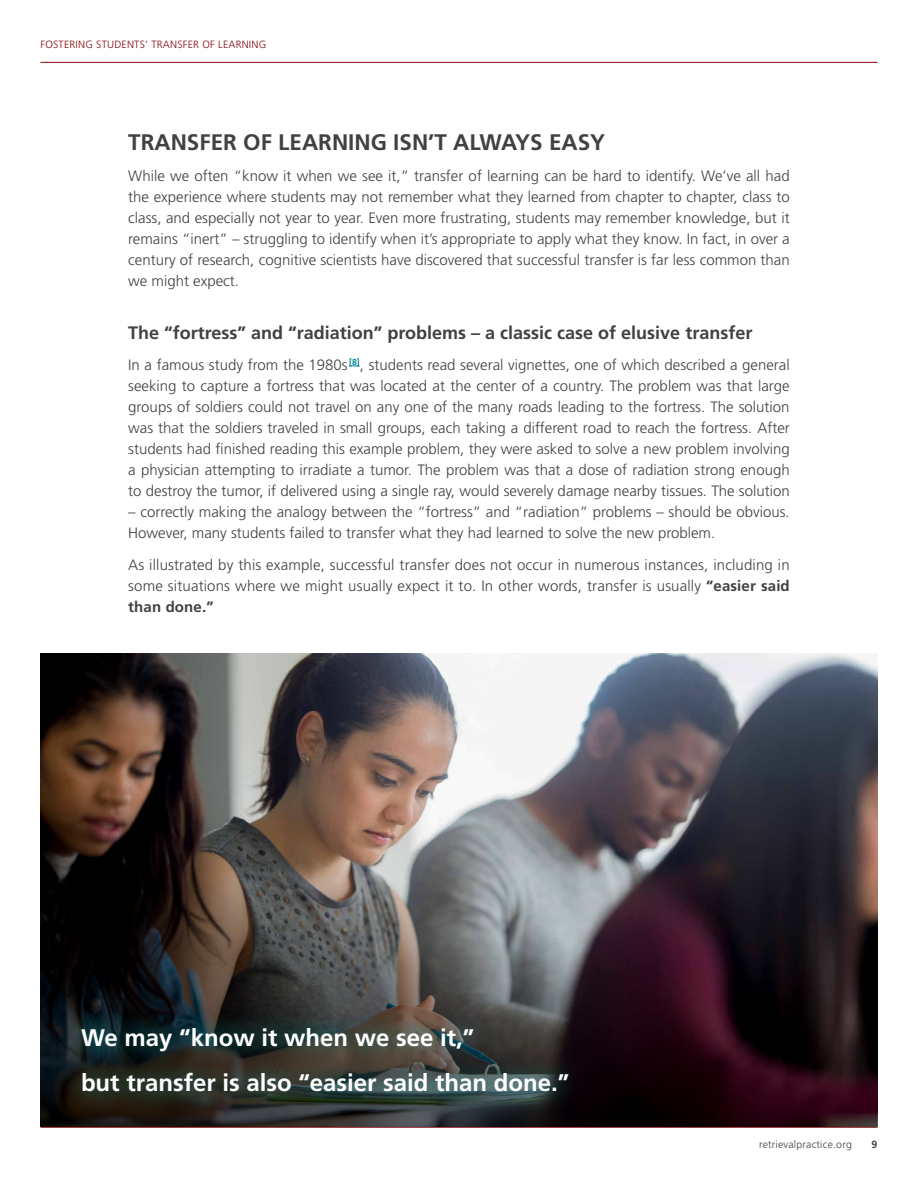
<style>
.page{position:relative;width:918px;height:1188px;background:#fff}
.page>*{position:absolute;margin:0;border:0;box-sizing:border-box;transform-origin:0 0}
.t1{font:700 24px/45px "Frutiger";color:#fff}
.t2{font:700 22.5px "Frutiger";color:#414042}
.t3{font:700 18px "Frutiger";color:#414042}
.t4{font:300 15px/21px "Frutiger";color:#414042;text-align:justify}
.t5{font:300 10.5px "Frutiger";letter-spacing:.02em;color:#86090f}
.t6{font:300 10.5px "Frutiger";letter-spacing:.02em;color:#414042}
.t7{font:700 10.5px "Frutiger";color:#414042}
.s1{font-weight:700}
</style>
<div class="page">
<hr style="left:40px;top:1127px;width:838px;height:1px;background:#86090f">
<hr style="left:40px;top:62px;width:838px;height:1px;background:#86090f">
<img style="left:40px;top:653px;width:838px;height:474px">
<div style="left:60px;top:1007px;width:529px;height:107px;background:#21bfc0;opacity:.8"></div>
<p class="t5" style="left:40px;top:39px;width:227px">FOSTERING STUDENTS’ TRANSFER OF LEARNING</p>
<h2 class="t2" style="left:128px;top:129px;width:479px">TRANSFER OF LEARNING ISN’T ALWAYS EASY</h2>
<p class="t4" style="left:128px;top:166px;width:663px">While we often “know it when we see it,” transfer of learning can be hard to identify. We’ve all had the experience where students may not remember what they learned from chapter to chapter, class to class, and especially not year to year. Even more frustrating, students may remember knowledge, but it remains “inert” – struggling to identify when it’s appropriate to apply what they know. In fact, in over a century of research, cognitive scientists have discovered that successful transfer is far less common than we might expect.</p>
<p class="t3" style="left:128px;top:322px;width:626px">The “fortress” and “radiation” problems – a classic case of elusive transfer</p>
<p class="t4" style="left:128px;top:355px;width:663px">In a famous study from the 1980s <sup>[8]</sup>, students read several vignettes, one of which described a general seeking to capture a fortress that was located at the center of a country. The problem was that large groups of soldiers could not travel on any one of the many roads leading to the fortress. The solution was that the soldiers traveled in small groups, each taking a different road to reach the fortress. After students had finished reading this example problem, they were asked to solve a new problem involving a physician attempting to irradiate a tumor. The problem was that a dose of radiation strong enough to destroy the tumor, if delivered using a single ray, would severely damage nearby tissues. The solution</p>
<p class="t4" style="left:128px;top:502px;width:663px">– correctly making the analogy between the “fortress” and “radiation” problems – should be obvious.<br>However, many students failed to transfer what they had learned to solve the new problem.</p>
<p class="t4" style="left:128px;top:554px;width:663px">As illustrated by this example, successful transfer does not occur in numerous instances, including in some situations where we might usually expect it to. In other words, transfer is usually <span class="s1">“easier said than done.”</span></p>
<h1 class="t1" style="left:81px;top:1016px;width:490px">We may “know it when we see it,”<br>but transfer is also “easier said than done.”</h1>
<p class="t6" style="left:759px;top:1138px;width:94px">retrievalpractice.org</p>
<p class="t7" style="left:872px;top:1138px;width:7px">9</p>
</div>
